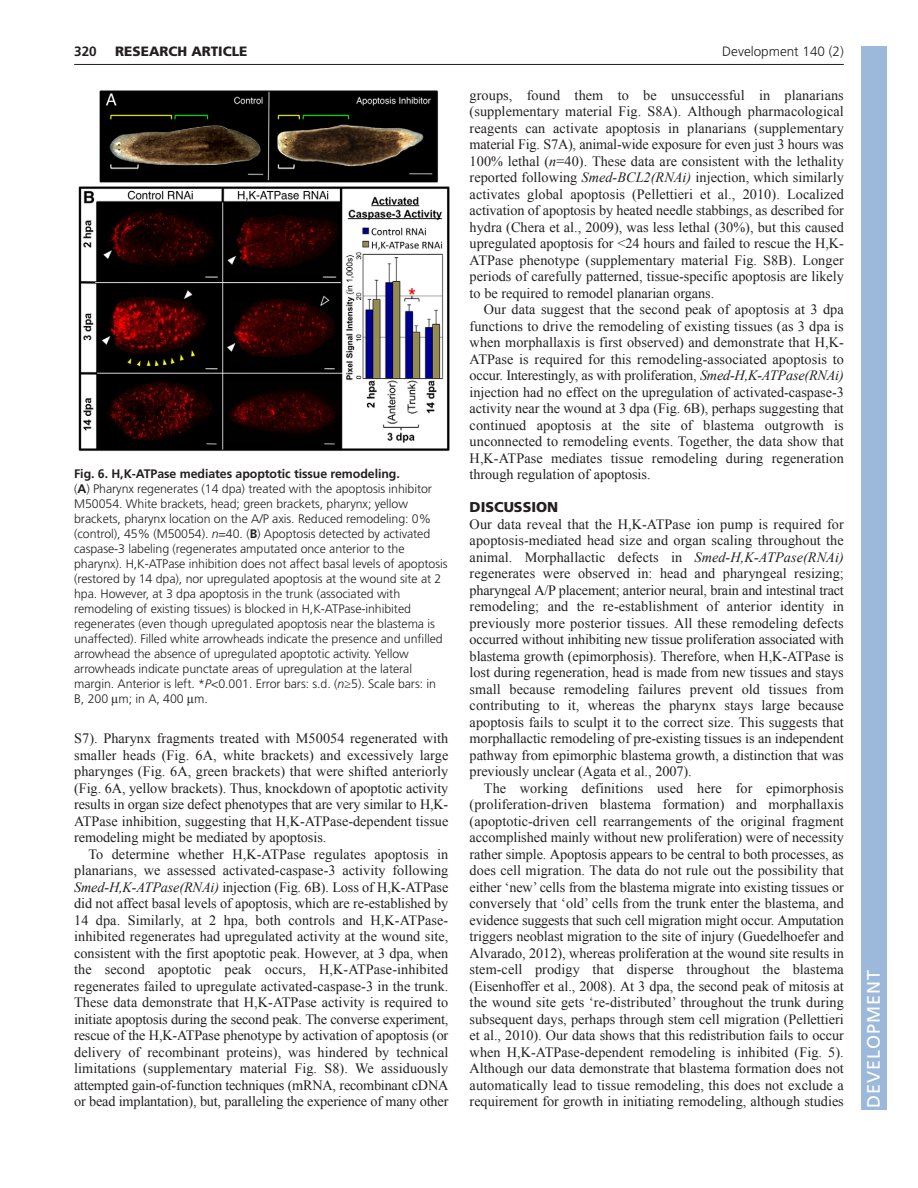
<style>
.page{position:relative;width:918px;height:1188px;background:#fff}
.page>*{position:absolute;margin:0;border:0;box-sizing:border-box;transform-origin:0 0}
.t1{font:18px "Frutiger LT Std";letter-spacing:.055em;color:#fff}
.t2{font:14.25px/16.5px "Times New Roman";letter-spacing:-.005em;color:#231f20;text-align:justify}
.t3{font:900 14.25px "Frutiger LT Std";color:#231f20}
.t4{font:300 13.5px "Frutiger";color:#231f20}
.t5{font:900 13.5px "Frutiger LT Std";color:#231f20}
.t6{font:700 13.5px "Frutiger LT Std";color:#231f20}
.t7{font:300 12.3px/15px "Frutiger";letter-spacing:-.005em;color:#231f20}
.s1{font-weight:700}
.s2{font-style:italic}
.s3{font-family:"Helvetica"}
</style>
<div class="page">
<hr style="left:74px;top:64px;width:770px;height:1px;background:#231f20">
<img style="left:78px;top:90px;width:372px;height:361px">
<div style="left:861px;top:46px;width:25px;height:1064px;background:#9cb9db"></div>
<p class="t6" style="left:74px;top:46px;width:24px">320</p>
<p class="t5" style="left:115px;top:46px;width:134px">RESEARCH ARTICLE</p>
<p class="t4" style="left:722px;top:46px;width:123px">Development 140 (2)</p>
<p class="t7" style="left:74px;top:467px;width:375px"><span class="s1">Fig. 6. H,K-ATPase mediates apoptotic tissue remodeling.<br></span>(<span class="s1">A</span>) Pharynx regenerates (14 dpa) treated with the apoptosis inhibitor M50054. White brackets, head; green brackets, pharynx; yellow brackets, pharynx location on the A/P axis. Reduced remodeling: 0% (control), 45% (M50054). <span class="s2">n</span>=40. (<span class="s1">B</span>) Apoptosis detected by activated caspase-3 labeling (regenerates amputated once anterior to the pharynx). H,K-ATPase inhibition does not affect basal levels of apoptosis (restored by 14 dpa), nor upregulated apoptosis at the wound site at 2 hpa. However, at 3 dpa apoptosis in the trunk (associated with remodeling of existing tissues) is blocked in H,K-ATPase-inhibited regenerates (even though upregulated apoptosis near the blastema is unaffected). Filled white arrowheads indicate the presence and unfilled arrowhead the absence of upregulated apoptotic activity. Yellow arrowheads indicate punctate areas of upregulation at the lateral margin. Anterior is left. *<span class="s2">P</span>&lt;0.001. Error bars: s.d. (<span class="s2">n</span><span class="s3">≥</span>5). Scale bars: in B, 200 m; in A, 400 m.</p>
<p class="t2" style="left:74px;top:730px;width:376px">S7). Pharynx fragments treated with M50054 regenerated with smaller heads (Fig. 6A, white brackets) and excessively large pharynges (Fig. 6A, green brackets) that were shifted anteriorly (Fig. 6A, yellow brackets). Thus, knockdown of apoptotic activity results in organ size defect phenotypes that are very similar to H,K-ATPase inhibition, suggesting that H,K-ATPase-dependent tissue remodeling might be mediated by apoptosis.</p>
<p class="t2" style="left:74px;top:846px;width:376px;text-indent:14px">To determine whether H,K-ATPase regulates apoptosis in planarians, we assessed activated-caspase-3 activity following <span class="s2">Smed-H,K-ATPase(RNAi)</span> injection (Fig. 6B). Loss of H,K-ATPase did not affect basal levels of apoptosis, which are re-established by 14 dpa. Similarly, at 2 hpa, both controls and H,K-ATPase&shy;inhibited regenerates had upregulated activity at the wound site, consistent with the first apoptotic peak. However, at 3 dpa, when the second apoptotic peak occurs, H,K-ATPase-inhibited regenerates failed to upregulate activated-caspase-3 in the trunk.<br>These data demonstrate that H,K-ATPase activity is required to initiate apoptosis during the second peak. The converse experiment, rescue of the H,K-ATPase phenotype by activation of apoptosis (or delivery of recombinant proteins), was hindered by technical limitations (supplementary material Fig. S8). We assiduously attempted gain-of-function techniques (mRNA, recombinant cDNA or bead implantation), but, paralleling the experience of many other</p>
<p class="t2" style="left:470px;top:87px;width:376px">groups, found them to be unsuccessful in planarians (supplementary material Fig. S8A). Although pharmacological reagents can activate apoptosis in planarians (supplementary material Fig. S7A), animal-wide exposure for even just 3 hours was 100% lethal (<span class="s2">n</span>=40). These data are consistent with the lethality reported following <span class="s2">Smed-BCL2(RNAi)</span> injection, which similarly activates global apoptosis (Pellettieri et al., 2010). Localized activation of apoptosis by heated needle stabbings, as described for hydra (Chera et al., 2009), was less lethal (30%), but this caused upregulated apoptosis for &lt;24 hours and failed to rescue the H,K-ATPase phenotype (supplementary material Fig. S8B). Longer periods of carefully patterned, tissue-specific apoptosis are likely to be required to remodel planarian organs.</p>
<p class="t2" style="left:470px;top:301px;width:376px;text-indent:14px">Our data suggest that the second peak of apoptosis at 3 dpa functions to drive the remodeling of existing tissues (as 3 dpa is when morphallaxis is first observed) and demonstrate that H,K-ATPase is required for this remodeling-associated apoptosis to occur. Interestingly, as with proliferation, <span class="s2">Smed-H,K-ATPase(RNAi) </span>injection had no effect on the upregulation of activated-caspase-3 activity near the wound at 3 dpa (Fig. 6B), perhaps suggesting that continued apoptosis at the site of blastema outgrowth is unconnected to remodeling events. Together, the data show that H,K-ATPase mediates tissue remodeling during regeneration through regulation of apoptosis.</p>
<p class="t3" style="left:470px;top:502px;width:90px">DISCUSSION</p>
<p class="t2" style="left:470px;top:516px;width:376px">Our data reveal that the H,K-ATPase ion pump is required for apoptosis-mediated head size and organ scaling throughout the animal. Morphallactic defects in <span class="s2">Smed-H,K-ATPase(RNAi) </span>regenerates were observed in: head and pharyngeal resizing; pharyngeal A/P placement; anterior neural, brain and intestinal tract remodeling; and the re-establishment of anterior identity in previously more posterior tissues. All these remodeling defects occurred without inhibiting new tissue proliferation associated with blastema growth (epimorphosis). Therefore, when H,K-ATPase is lost during regeneration, head is made from new tissues and stays small because remodeling failures prevent old tissues from contributing to it, whereas the pharynx stays large because apoptosis fails to sculpt it to the correct size. This suggests that morphallactic remodeling of pre-existing tissues is an independent pathway from epimorphic blastema growth, a distinction that was previously unclear (Agata et al., 2007).</p>
<p class="t2" style="left:470px;top:780px;width:376px;text-indent:14px">The working definitions used here for epimorphosis (proliferation-driven blastema formation) and morphallaxis (apoptotic-driven cell rearrangements of the original fragment accomplished mainly without new proliferation) were of necessity rather simple. Apoptosis appears to be central to both processes, as does cell migration. The data do not rule out the possibility that either ‘new’ cells from the blastema migrate into existing tissues or conversely that ‘old’ cells from the trunk enter the blastema, and evidence suggests that such cell migration might occur. Amputation triggers neoblast migration to the site of injury (Guedelhoefer and Alvarado, 2012), whereas proliferation at the wound site results in stem-cell prodigy that disperse throughout the blastema (Eisenhoffer et al., 2008). At 3 dpa, the second peak of mitosis at the wound site gets ‘re-distributed’ throughout the trunk during subsequent days, perhaps through stem cell migration (Pellettieri et al., 2010). Our data shows that this redistribution fails to occur when H,K-ATPase-dependent remodeling is inhibited (Fig. 5).<br>Although our data demonstrate that blastema formation does not automatically lead to tissue remodeling, this does not exclude a requirement for growth in initiating remodeling, although studies</p>
<p class="t1" style="left:863px;top:1108px;width:140px;rotate:-90deg">DEVELOPMENT</p>
</div>
